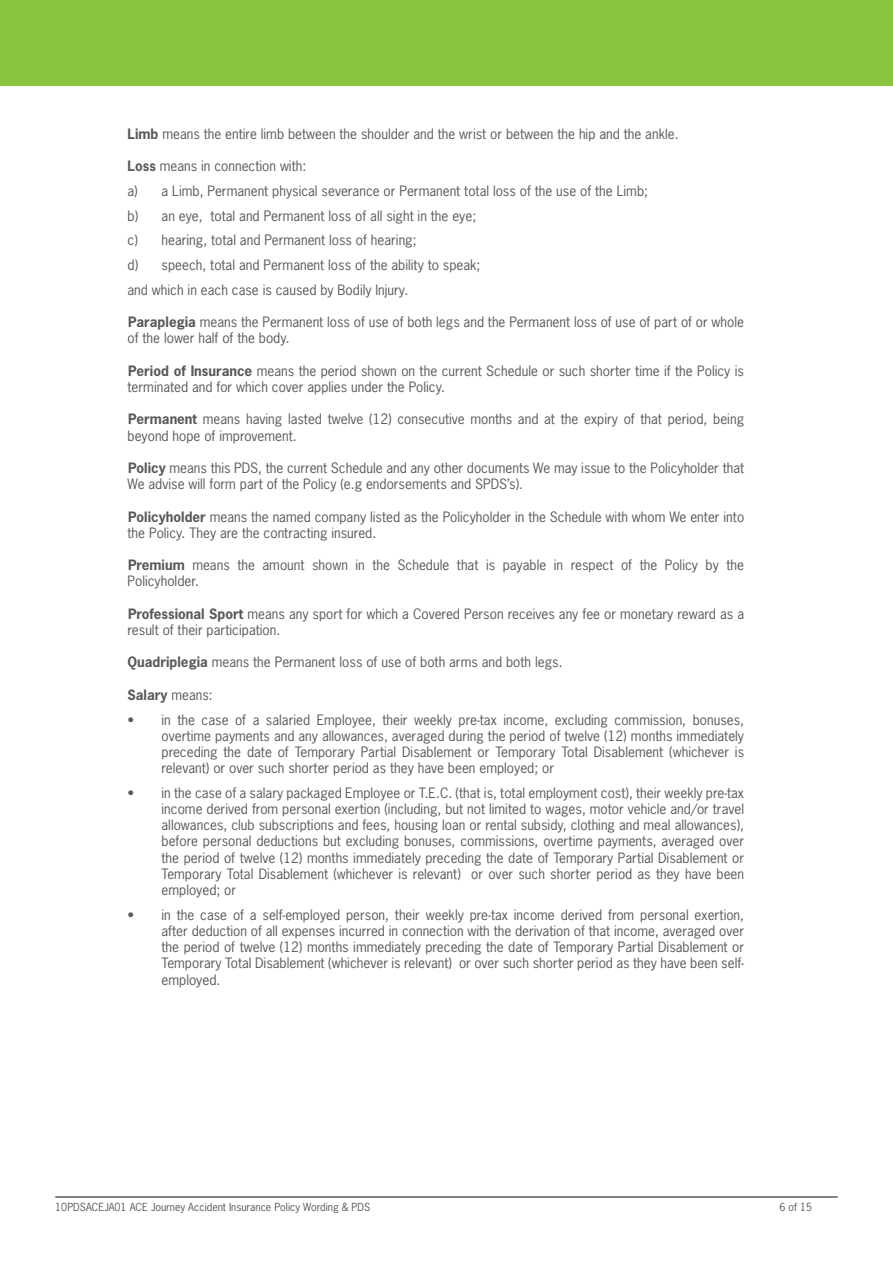
<style>
.page{position:relative;width:893px;height:1263px;background:#fff}
.page>*{position:absolute;margin:0;border:0;box-sizing:border-box;transform-origin:0 0}
.t1{font:13.5px/16.2px "News Gothic";color:#58595b}
.t2{font:700 13.5px "News Gothic";color:#58595b}
.t3{font:10.5px "News Gothic";color:#58595b}
.s1{font-weight:700}
.s2{font-weight:400}
</style>
<div class="page">
<div style="left:0;top:0;width:893px;height:85px;background:#8cc63f"></div>
<hr style="left:55px;top:1196px;width:783px;height:2px;background:#58595b">
<p class="t1" style="left:128px;top:125px;width:553px"><span class="s1">Limb</span> means the entire limb between the shoulder and the wrist or between the hip and the ankle.</p>
<p class="t1" style="left:128px;top:153px;width:522px;line-height:24.8px"><span class="s1">Loss</span> means in connection with:<br>a) a Limb, Permanent physical severance or Permanent total loss of the use of the Limb; b) an eye, total and Permanent loss of all sight in the eye;<br>c) hearing, total and Permanent loss of hearing;<br>d) speech, total and Permanent loss of the ability to speak;<br>and which in each case is caused by Bodily Injury.</p>
<p class="t1" style="left:128px;top:314px;width:618px"><span class="s1">Paraplegia</span> means the Permanent loss of use of both legs and the Permanent loss of use of part of or whole of the lower half of the body.</p>
<p class="t1" style="left:128px;top:362px;width:618px"><span class="s1">Period of Insurance</span> means the period shown on the current Schedule or such shorter time if the Policy is terminated and for which cover applies under the Policy.</p>
<p class="t1" style="left:128px;top:411px;width:618px"><span class="s1">Permanent</span> means having lasted twelve (12) consecutive months and at the expiry of that period, being beyond hope of improvement.</p>
<p class="t1" style="left:128px;top:459px;width:618px"><span class="s1">Policy</span> means this PDS, the current Schedule and any other documents We may issue to the Policyholder that<br>We advise will form part of the Policy (e.g endorsements and SPDS’s).</p>
<p class="t1" style="left:128px;top:508px;width:618px"><span class="s1">Policyholder</span> means the named company listed as the Policyholder in the Schedule with whom We enter into the Policy. They are the contracting insured.</p>
<p class="t1" style="left:128px;top:557px;width:618px"><span class="s1">Premium</span> means the amount shown in the Schedule that is payable in respect of the Policy by the<br>Policyholder.</p>
<p class="t1" style="left:128px;top:605px;width:618px"><span class="s1">Professional Sport</span> means any sport for which a Covered Person receives any fee or monetary reward as a result of their participation.</p>
<p class="t1" style="left:128px;top:654px;width:437px"><span class="s1">Quadriplegia</span> means the Permanent loss of use of both arms and both legs.</p>
<p class="t2" style="left:128px;top:686px;width:87px">Salary <span class="s2">means:</span></p>
<p class="t1" style="left:162px;top:711px;width:584px;text-align:justify;text-indent:-34px">• in the case of a salaried Employee, their weekly pre-tax income, excluding commission, bonuses, overtime payments and any allowances, averaged during the period of twelve (12) months immediately preceding the date of Temporary Partial Disablement or Temporary Total Disablement (whichever is relevant) or over such shorter period as they have been employed; or</p>
<p class="t1" style="left:162px;top:784px;width:584px;text-align:justify;text-indent:-34px">• in the case of a salary packaged Employee or T.E.C. (that is, total employment cost), their weekly pre-tax income derived from personal exertion (including, but not limited to wages, motor vehicle and/or travel allowances, club subscriptions and fees, housing loan or rental subsidy, clothing and meal allowances), before personal deductions but excluding bonuses, commissions, overtime payments, averaged over the period of twelve (12) months immediately preceding the date of Temporary Partial Disablement or Temporary Total Disablement (whichever is relevant) or over such shorter period as they have been employed; or</p>
<p class="t1" style="left:162px;top:906px;width:584px;text-align:justify;text-indent:-34px">• in the case of a self-employed person, their weekly pre-tax income derived from personal exertion, after deduction of all expenses incurred in connection with the derivation of that income, averaged over the period of twelve (12) months immediately preceding the date of Temporary Partial Disablement or Temporary Total Disablement (whichever is relevant) or over such shorter period as they have been self&shy;employed.</p>
<p class="t3" style="left:55px;top:1200px;width:316px">10PDSACEJA01 ACE Journey Accident Insurance Policy Wording &amp; PDS</p>
<p class="t3" style="left:779px;top:1200px;width:34px">6 of 15</p>
</div>
